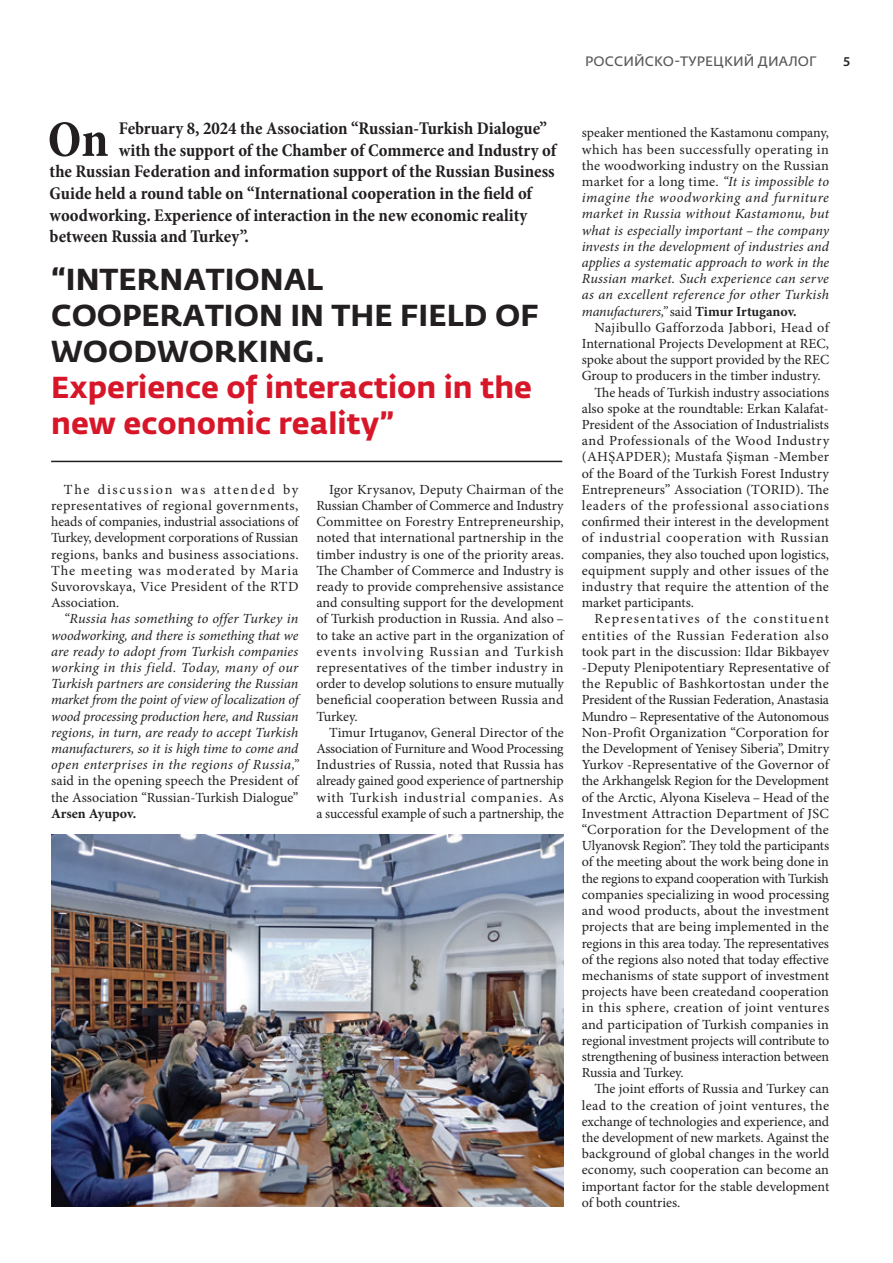
<style>
.page{position:relative;width:893px;height:1263px;background:#fff}
.page>*{position:absolute;margin:0;border:0;box-sizing:border-box;transform-origin:0 0}
.t1{font:700 condensed 51.6px "Minion Pro";color:#231f20}
.t2{font:700 30px/36px "Fedra Sans Pro";color:#231f20}
.t3{font:700 30px/36px "Fedra Sans Pro";color:#d71729}
.t4{font:700 condensed 18px "Minion Pro";color:#231f20}
.базовый_текст{font:13.95px/16.2px "Minion Pro";color:#231f20;text-align:justify}
.базовый_текст-2{font:italic 13.95px/16.2px "Minion Pro";letter-spacing:.02em;color:#231f20;text-align:justify}
.t5{font:600 13.5px "Fedra Sans Pro";letter-spacing:.01em;color:#57585a}
.t6{font:600 13.5px "Myriad Pro";color:#231f20}
.s1{font-style:normal}
.s2{font-weight:700;font-style:normal}
</style>
<div class="page">
<img style="left:51px;top:834px;width:513px;height:372px">
<hr style="left:51px;top:461px;width:511px;height:1px;background:#231f20">
<p class="t5" style="left:585px;top:52px;width:233px">РОССИЙСКО-ТУРЕЦКИЙ ДИАЛОГ</p>
<p class="t6" style="left:843px;top:53px;width:9px">5</p>
<p class="t1" style="left:48px;top:104px;width:62px">On</p>
<p class="t4" style="left:119px;top:116px;width:430px">February 8, 2024 the Association “Russian-Turkish Dialogue”</p>
<p class="t4" style="left:119px;top:138px;width:439px">with the support of the Chamber of Commerce and Industry of</p>
<p class="t4" style="left:50px;top:159px;width:507px">the Russian Federation and information support of the Russian Business</p>
<p class="t4" style="left:50px;top:181px;width:484px">Guide held a round table on “International cooperation in the field of</p>
<p class="t4" style="left:50px;top:203px;width:479px">woodworking. Experience of interaction in the new economic reality</p>
<p class="t4" style="left:50px;top:224px;width:201px">between Russia and Turkey”.</p>
<p class="t2" style="left:51px;top:262px;width:489px">“INTERNATIONAL<br>COOPERATION IN THE FIELD OF<br>WOODWORKING.</p>
<p class="t3" style="left:51px;top:370px;width:482px">Experience of interaction in the new economic reality”</p>
<p class="базовый_текст" style="left:51px;top:481px;width:249px;text-indent:13px">The discussion was attended by representatives of regional governments, heads of companies, industrial associations of Turkey, development corporations of Russian regions, banks and business associations.<br>The meeting was moderated by Maria Suvorovskaya, Vice President of the RTD Association.</p>
<p class="базовый_текст-2" style="left:51px;top:611px;width:249px;text-indent:13px">“Russia has something to offer Turkey in woodworking, and there is something that we are ready to adopt from Turkish companies working in this field. Today, many of our Turkish partners are considering the Russian market from the point of view of localization of wood processing production here, and Russian regions, in turn, are ready to accept Turkish manufacturers, so it is high time to come and open enterprises in the regions of Russia,” <span class="s1">said in the opening speech the President of the Association “Russian-Turkish Dialogue” </span><span class="s2">Arsen Ayupov.</span></p>
<p class="базовый_текст" style="left:316px;top:481px;width:249px;text-indent:13px">Igor Krysanov, Deputy Chairman of the Russian Chamber of Commerce and Industry Committee on Forestry Entrepreneurship, noted that international partnership in the timber industry is one of the priority areas.<br>The Chamber of Commerce and Industry is ready to provide comprehensive assistance and consulting support for the development of Turkish production in Russia. And also – to take an active part in the organization of events involving Russian and Turkish representatives of the timber industry in order to develop solutions to ensure mutually beneficial cooperation between Russia and Turkey.</p>
<p class="базовый_текст" style="left:316px;top:724px;width:249px;text-indent:13px">Timur Irtuganov, General Director of the Association of Furniture and Wood Processing Industries of Russia, noted that Russia has already gained good experience of partnership with Turkish industrial companies. As a successful example of such a partnership, the</p>
<p class="базовый_текст-2" style="left:582px;top:125px;width:249px"><span class="s1">speaker mentioned the Kastamonu company, which has been successfully operating in the woodworking industry on the Russian market for a long time.</span> “It is impossible to imagine the woodworking and furniture market in Russia without Kastamonu, but what is especially important – the company invests in the development of industries and applies a systematic approach to work in the Russian market. Such experience can serve as an excellent reference for other Turkish manufacturers,” <span class="s1">said</span> <span class="s2">Timur Irtuganov.</span></p>
<p class="базовый_текст" style="left:582px;top:319px;width:249px;text-indent:13px">Najibullo Gafforzoda Jabbori, Head of International Projects Development at REC, spoke about the support provided by the REC Group to producers in the timber industry.</p>
<p class="базовый_текст" style="left:582px;top:384px;width:249px;text-indent:13px">The heads of Turkish industry associations also spoke at the roundtable: Erkan Kalafat-President of the Association of Industrialists and Professionals of the Wood Industry (AHŞAPDER); Mustafa Şişman -Member of the Board of the Turkish Forest Industry Entrepreneurs” Association (TORID). The leaders of the professional associations confirmed their interest in the development of industrial cooperation with Russian companies, they also touched upon logistics, equipment supply and other issues of the industry that require the attention of the market participants.</p>
<p class="базовый_текст" style="left:582px;top:611px;width:249px;text-indent:13px">Representatives of the constituent entities of the Russian Federation also took part in the discussion: Ildar Bikbayev -Deputy Plenipotentiary Representative of the Republic of Bashkortostan under the President of the Russian Federation, Anastasia Mundro – Representative of the Autonomous Non-Profit Organization “Corporation for the Development of Yenisey Siberia”, Dmitry Yurkov -Representative of the Governor of the Arkhangelsk Region for the Development of the Arctic, Alyona Kiseleva – Head of the Investment Attraction Department of JSC “Corporation for the Development of the Ulyanovsk Region”. They told the participants of the meeting about the work being done in the regions to expand cooperation with Turkish companies specializing in wood processing and wood products, about the investment projects that are being implemented in the regions in this area today. The representatives of the regions also noted that today effective mechanisms of state support of investment projects have been createdand cooperation in this sphere, creation of joint ventures and participation of Turkish companies in regional investment projects will contribute to strengthening of business interaction between Russia and Turkey.</p>
<p class="базовый_текст" style="left:582px;top:1081px;width:249px;text-indent:13px">The joint efforts of Russia and Turkey can lead to the creation of joint ventures, the exchange of technologies and experience, and the development of new markets. Against the background of global changes in the world economy, such cooperation can become an important factor for the stable development of both countries.</p>
</div>
